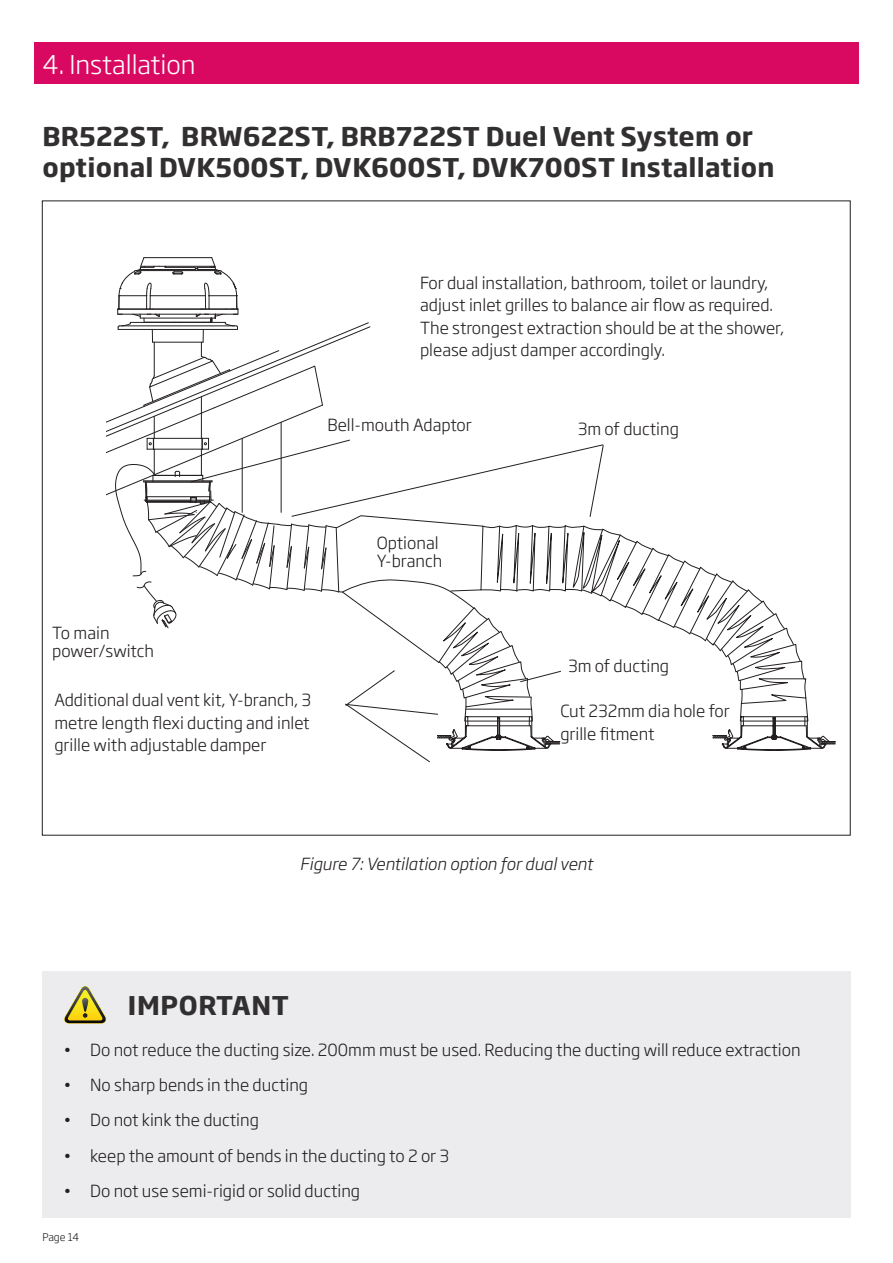
<style>
.page{position:relative;width:893px;height:1263px;background:#fff}
.page>*{position:absolute;margin:0;border:0;box-sizing:border-box;transform-origin:0 0}
.t1{font:700 25.5px/31.5px "Soho Gothic Std";letter-spacing:.01em;color:#312f30}
.t2{font:300 25.5px "Soho Gothic Std";color:#fff}
.t3{font:300 16.5px/22.5px "Soho Gothic Std";color:#231f20}
.t4{font:italic 300 16.5px "Soho Gothic Std";color:#231f20}
.t5{font:300 10.5px "Soho Gothic Std";letter-spacing:-.015em;color:#231f20}
</style>
<div class="page">
<div style="left:34px;top:43px;width:825px;height:41px;background:#d90961"></div>
<div style="left:42px;top:971px;width:808px;height:247px;background:#ececee"></div>
<svg style="left:64px;top:986px;width:43px;height:38px"></svg>
<svg style="left:107px;top:257px;width:729px;height:506px"></svg>
<h1 class="t2" style="left:43px;top:48px;width:155px">4. Installation</h1>
<h1 class="t1" style="left:43px;top:120px;width:733px">BR522ST, BRW622ST, BRB722ST Duel Vent System or optional DVK500ST, DVK600ST, DVK700ST Installation</h1>
<p class="t3" style="left:420px;top:272px;width:366px">For dual installation, bathroom, toilet or laundry, adjust inlet grilles to balance air flow as required.<br>The strongest extraction should be at the shower, please adjust damper accordingly.</p>
<p class="t3" style="left:327px;top:414px;width:146px">Bell-mouth Adaptor</p>
<p class="t3" style="left:52px;top:625px;width:103px;line-height:18px">To main power/switch</p>
<p class="t3" style="left:54px;top:689px;width:258px;text-align:justify">Additional dual vent kit, Y-branch, 3 metre length flexi ducting and inlet grille with adjustable damper</p>
<p class="t3" style="left:377px;top:534px;width:67px;line-height:18px">Optional<br>Y-branch</p>
<p class="t3" style="left:578px;top:418px;width:103px">3m of ducting</p>
<p class="t3" style="left:568px;top:655px;width:103px">3m of ducting</p>
<p class="t3" style="left:560px;top:700px;width:171px">Cut 232mm dia hole for grille fitment</p>
<p class="t4" style="left:300px;top:853px;width:294px">Figure 7: Ventilation option for dual vent</p>
<h1 class="t1" style="left:128px;top:990px;width:162px">IMPORTANT</h1>
<p class="t3" style="left:63px;top:1039px;width:739px">• Do not reduce the ducting size. 200mm must be used. Reducing the ducting will reduce extraction</p>
<p class="t3" style="left:63px;top:1074px;width:246px">• No sharp bends in the ducting</p>
<p class="t3" style="left:63px;top:1109px;width:197px">• Do not kink the ducting</p>
<p class="t3" style="left:63px;top:1144px;width:387px">• keep the amount of bends in the ducting to 2 or 3</p>
<p class="t3" style="left:63px;top:1180px;width:298px">• Do not use semi-rigid or solid ducting</p>
<p class="t5" style="left:43px;top:1231px;width:38px">Page 14</p>
</div>
